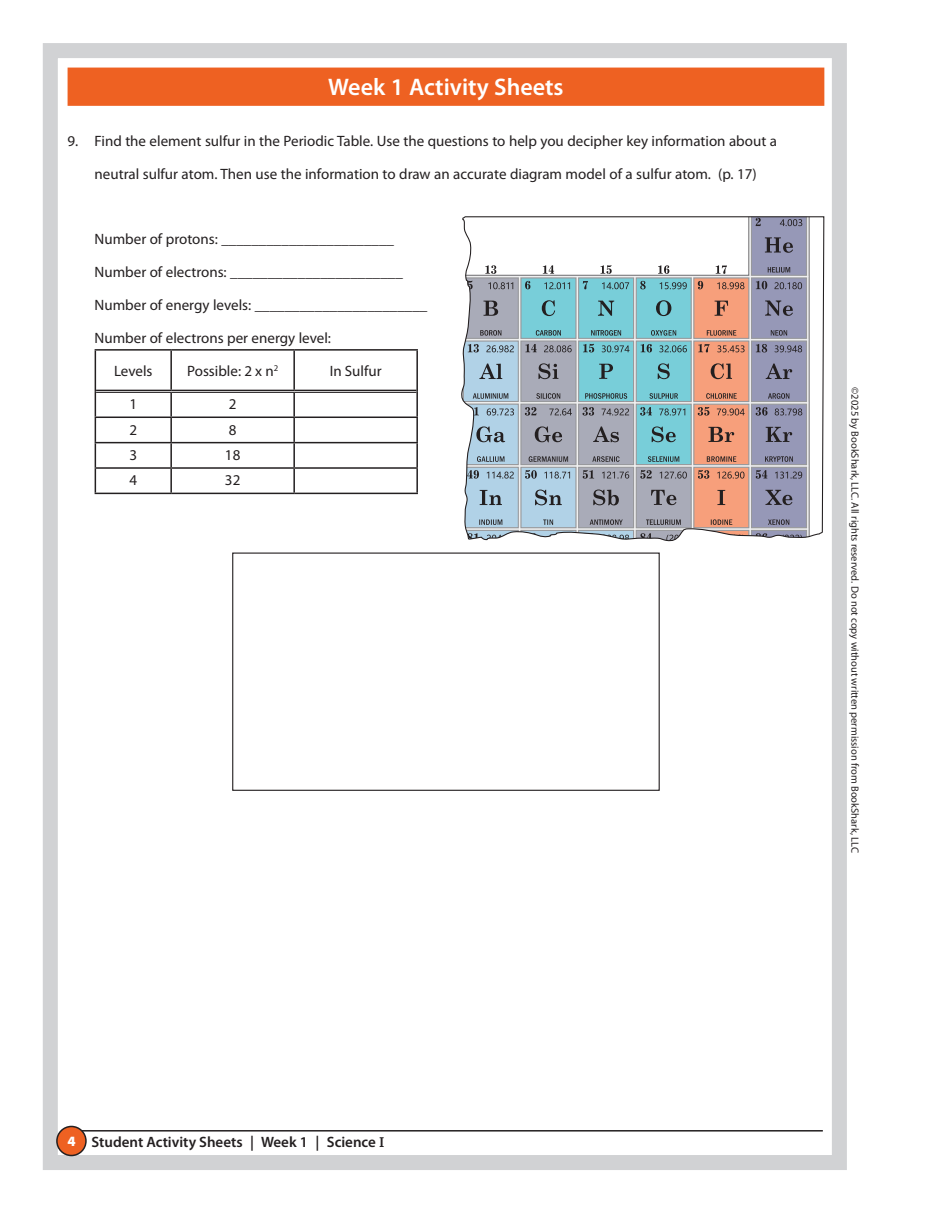
<style>
.page{position:relative;width:946px;height:1216px;background:#fff}
.page>*{position:absolute;margin:0;border:0;box-sizing:border-box;transform-origin:0 0}
.t1{font:600 24px "Myriad Pro";color:#fff}
.t2{font:15px "Myriad Pro";color:#231f20}
.t3{font:600 15px "Myriad Pro";color:#231f20}
.t4{font:900 14.25px "Myriad Pro";color:#fff}
.t5{font:10.5px "Myriad Pro";color:#231f20}
.s1{font-family:"Chaparral Pro"}
</style>
<div class="page">
<hr style="left:95px;top:349px;width:76px;height:1px;background:#231f20">
<hr style="left:95px;top:350px;width:1px;height:41px;background:#231f20">
<hr style="left:171px;top:349px;width:123px;height:1px;background:#231f20">
<hr style="left:170px;top:350px;width:2px;height:39px;background:#231f20">
<hr style="left:294px;top:349px;width:124px;height:1px;background:#231f20">
<hr style="left:293px;top:350px;width:2px;height:39px;background:#231f20">
<hr style="left:416px;top:350px;width:2px;height:41px;background:#231f20">
<hr style="left:170px;top:392px;width:2px;height:24px;background:#231f20">
<hr style="left:293px;top:392px;width:2px;height:24px;background:#231f20">
<hr style="left:416px;top:391px;width:2px;height:25px;background:#231f20">
<hr style="left:95px;top:416px;width:76px;height:2px;background:#231f20">
<hr style="left:171px;top:416px;width:123px;height:2px;background:#231f20">
<hr style="left:170px;top:418px;width:2px;height:24px;background:#231f20">
<hr style="left:294px;top:416px;width:124px;height:2px;background:#231f20">
<hr style="left:293px;top:418px;width:2px;height:24px;background:#231f20">
<hr style="left:416px;top:418px;width:2px;height:24px;background:#231f20">
<hr style="left:95px;top:442px;width:76px;height:1px;background:#231f20">
<hr style="left:171px;top:442px;width:123px;height:1px;background:#231f20">
<hr style="left:170px;top:443px;width:2px;height:24px;background:#231f20">
<hr style="left:294px;top:442px;width:124px;height:1px;background:#231f20">
<hr style="left:293px;top:443px;width:2px;height:24px;background:#231f20">
<hr style="left:416px;top:443px;width:2px;height:24px;background:#231f20">
<hr style="left:95px;top:467px;width:76px;height:1px;background:#231f20">
<svg style="left:95px;top:391px;width:1px;height:101px"></svg>
<hr style="left:171px;top:467px;width:123px;height:1px;background:#231f20">
<hr style="left:170px;top:468px;width:2px;height:24px;background:#231f20">
<hr style="left:294px;top:467px;width:124px;height:1px;background:#231f20">
<hr style="left:293px;top:468px;width:2px;height:24px;background:#231f20">
<hr style="left:416px;top:468px;width:2px;height:24px;background:#231f20">
<hr style="left:95px;top:492px;width:76px;height:2px;background:#231f20">
<hr style="left:171px;top:492px;width:123px;height:2px;background:#231f20">
<hr style="left:294px;top:492px;width:124px;height:2px;background:#231f20">
<hr style="left:96px;top:389px;width:75px;height:2px;background:#231f20">
<hr style="left:96px;top:392px;width:75px;height:1px;background:#231f20">
<hr style="left:171px;top:389px;width:123px;height:2px;background:#231f20">
<hr style="left:171px;top:392px;width:123px;height:1px;background:#231f20">
<hr style="left:294px;top:389px;width:122px;height:2px;background:#231f20">
<hr style="left:294px;top:392px;width:122px;height:1px;background:#231f20">
<svg style="left:461px;top:216px;width:363px;height:326px"></svg>
<div style="left:43px;top:43px;width:803px;height:1126px;border:15px solid #d1d2d4"></div>
<hr style="left:69px;top:1129px;width:753px;height:2px;background:#231f20">
<div style="left:57px;top:1126px;width:29px;height:29px;background:#ee6122;border-radius:50%"></div>
<div style="left:56px;top:1125px;width:31px;height:30px;border:2px solid #231f20;border-radius:50%"></div>
<div style="left:68px;top:68px;width:755px;height:37px;background:#ee6122"></div>
<div style="left:68px;top:68px;width:756px;height:38px;border:2px solid #ee6122"></div>
<h1 class="t1" style="left:328px;top:71px;width:237px">Week 1 Activity Sheets</h1>
<p class="t2" style="left:68px;top:132px;width:710px">9. Find the element sulfur in the Periodic Table. Use the questions to help you decipher key information about a</p>
<p class="t2" style="left:95px;top:165px;width:663px">neutral sulfur atom. Then use the information to draw an accurate diagram model of a sulfur atom. (p. 17)</p>
<p class="t2" style="left:95px;top:230px;width:301px">Number of protons: _______________________</p>
<p class="t2" style="left:95px;top:263px;width:310px">Number of electrons: _______________________</p>
<p class="t2" style="left:95px;top:296px;width:334px">Number of energy levels: _______________________</p>
<p class="t2" style="left:95px;top:329px;width:238px">Number of electrons per energy level:</p>
<p class="t2" style="left:114px;top:362px;width:40px">Levels</p>
<p class="t2" style="left:187px;top:362px;width:92px">Possible: 2 x n<sup>2</sup></p>
<p class="t2" style="left:329px;top:362px;width:53px">In Sulfur</p>
<p class="t2" style="left:129px;top:395px;width:9px">1</p>
<p class="t2" style="left:229px;top:395px;width:9px">2</p>
<p class="t2" style="left:129px;top:420px;width:9px">2</p>
<p class="t2" style="left:229px;top:420px;width:9px">8</p>
<p class="t2" style="left:129px;top:445px;width:9px">3</p>
<p class="t2" style="left:225px;top:445px;width:17px">18</p>
<p class="t2" style="left:129px;top:471px;width:9px">4</p>
<p class="t2" style="left:225px;top:471px;width:17px">32</p>
<p class="t5" style="left:860px;top:387px;width:467px;rotate:90deg">©2025 by BookShark, LLC. All rights reserved. Do not copy without written permission from BookShark, LLC</p>
<p class="t4" style="left:67px;top:1133px;width:10px">4</p>
<p class="t3" style="left:91px;top:1131px;width:294px">Student Activity Sheets | Week 1 | Science <span class="s1">I</span></p>
</div>
